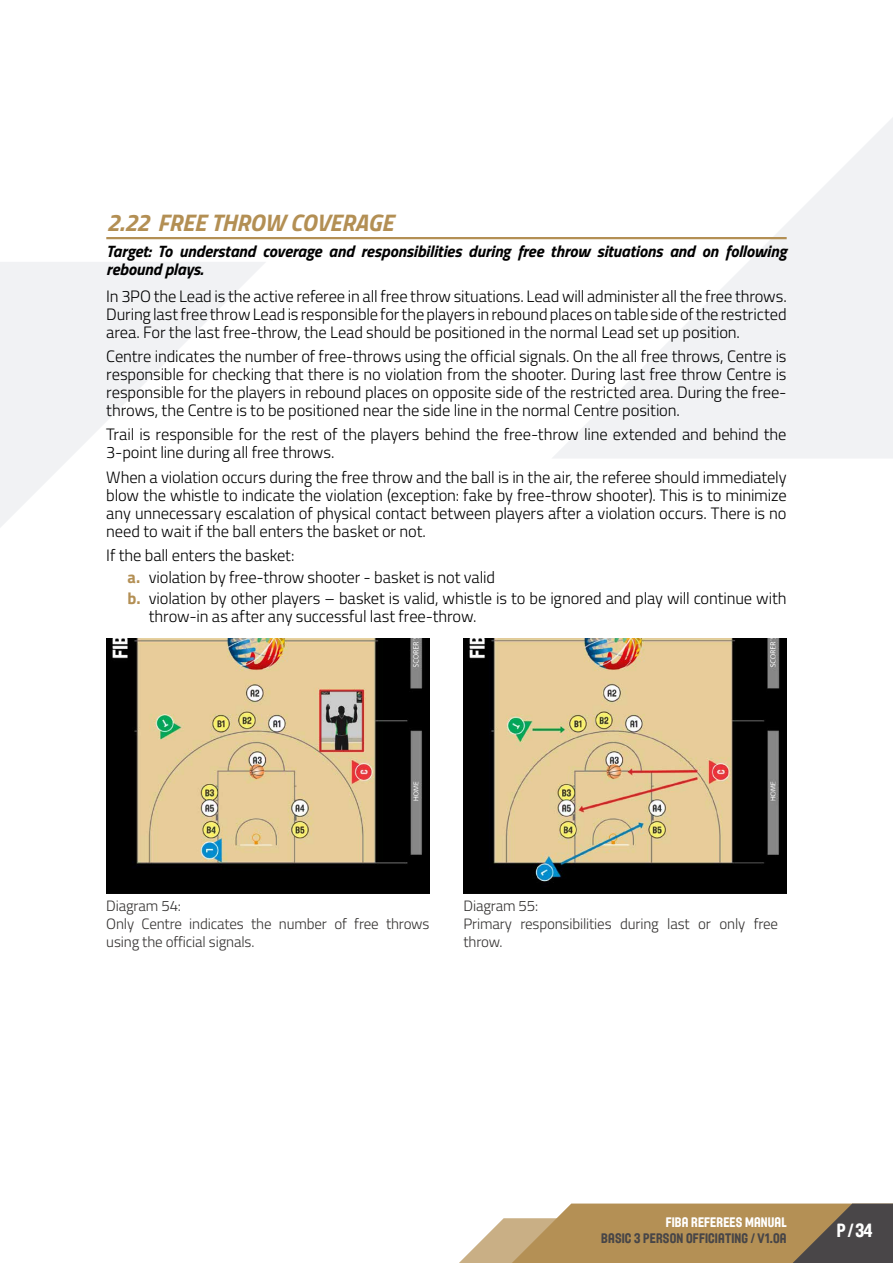
<style>
.page{position:relative;width:893px;height:1263px;background:#fff}
.page>*{position:absolute;margin:0;border:0;box-sizing:border-box;transform-origin:0 0}
.t1{font:italic 700 24px "Titillium";letter-spacing:-.005em;color:#b38f54}
.t2{font:18.75px "Fiba";color:#fff}
.t3{font:300 16.5px/18px "Titillium";letter-spacing:-.01em;color:#000;text-align:justify}
.t4{font:italic 700 16.5px/18px "Titillium";letter-spacing:-.01em;color:#000}
.t5{font:300 15px/18px "Titillium";letter-spacing:-.01em;color:#32302f}
.t6{font:13.5px "Fiba";letter-spacing:.01em;color:#474547}
.t7{font:13.5px "Fiba";letter-spacing:.01em;color:#fff}
.s1{font-weight:700;color:#b38f54}
</style>
<div class="page">
<svg style="left:0;top:262px;width:265px;height:265px;fill:#f1f2f4"></svg>
<svg style="left:551px;top:118px;width:342px;height:340px;fill:#f1f2f4"></svg>
<svg style="left:459px;top:1203px;width:434px;height:60px;background:#ac9269"></svg>
<hr style="left:106px;top:237px;width:681px;height:2px;background:#b38f54">
<img style="left:106px;top:639px;width:323px;height:255px">
<img style="left:463px;top:639px;width:324px;height:255px">
<h1 class="t1" style="left:106px;top:203px;width:288px">2.22 FREE THROW COVERAGE</h1>
<p class="t4" style="left:106px;top:241px;width:682px">Target: To understand coverage and responsibilities during free throw situations and on following rebound plays.</p>
<p class="t3" style="left:106px;top:286px;width:682px">In 3PO the Lead is the active referee in all free throw situations. Lead will administer all the free throws.<br>During last free throw Lead is responsible for the players in rebound places on table side of the restricted area. For the last free-throw, the Lead should be positioned in the normal Lead set up position.</p>
<p class="t3" style="left:106px;top:346px;width:682px">Centre indicates the number of free-throws using the official signals. On the all free throws, Centre is responsible for checking that there is no violation from the shooter. During last free throw Centre is responsible for the players in rebound places on opposite side of the restricted area. During the free&shy;throws, the Centre is to be positioned near the side line in the normal Centre position.</p>
<p class="t3" style="left:106px;top:425px;width:682px">Trail is responsible for the rest of the players behind the free-throw line extended and behind the<br>3-point line during all free throws.</p>
<p class="t3" style="left:106px;top:467px;width:682px">When a violation occurs during the free throw and the ball is in the air, the referee should immediately blow the whistle to indicate the violation (exception: fake by free-throw shooter). This is to minimize any unnecessary escalation of physical contact between players after a violation occurs. There is no need to wait if the ball enters the basket or not.</p>
<p class="t3" style="left:128px;top:543px;width:369px;line-height:22.2px;text-indent:-21px">If the ball enters the basket:<br><span class="s1">a.</span> violation by free-throw shooter - basket is not valid</p>
<p class="t3" style="left:149px;top:588px;width:639px;text-indent:-21px"><span class="s1">b.</span> violation by other players – basket is valid, whistle is to be ignored and play will continue with throw-in as after any successful last free-throw.</p>
<p class="t5" style="left:106px;top:896px;width:325px">Diagram 54:<br>Only Centre indicates the number of free throws using the official signals.</p>
<p class="t5" style="left:463px;top:896px;width:316px">Diagram 55:<br>Primary responsibilities during last or only free throw.</p>
<p class="t7" style="left:666px;top:1213px;width:122px">FIBA REFEREES MANUAL</p>
<p class="t6" style="left:601px;top:1230px;width:187px">BASIC 3 PERSON OFFICIATING / V1.0A</p>
<p class="t2" style="left:837px;top:1218px;width:37px">P / 34</p>
</div>
